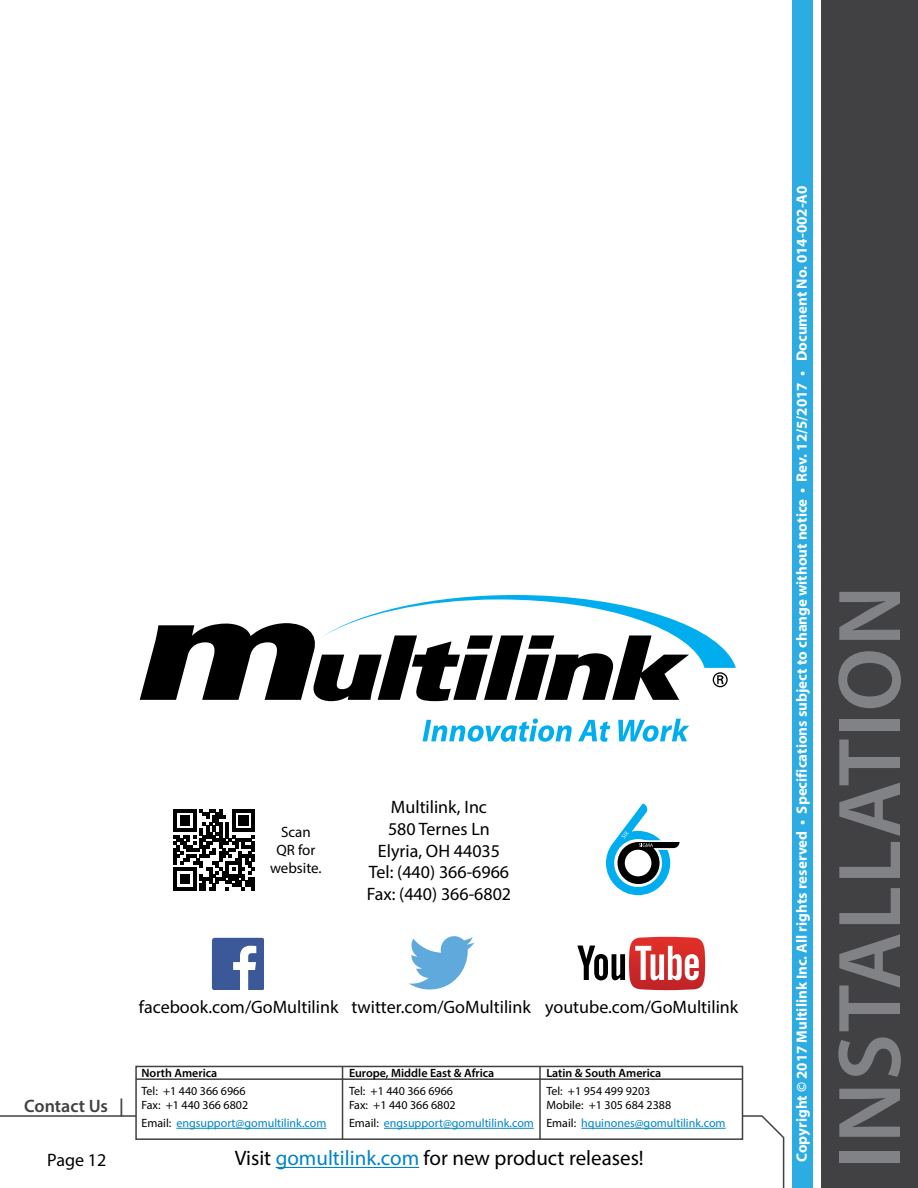
<style>
.page{position:relative;width:918px;height:1188px;background:#fff}
.page>*{position:absolute;margin:0;border:0;box-sizing:border-box;transform-origin:0 0}
.t1{font:600 90px "Myriad Pro";letter-spacing:.02em;color:#808285}
.t2{font:21px "Myriad Pro";color:#000}
.t3{font:18px/21.6px "Myriad Pro";color:#000;text-align:center}
.t4{font:600 18px "Myriad Pro";color:#414042}
.t5{font:700 15px "Myriad Pro";color:#fff}
.t6{font:15px/18px "Myriad Pro";color:#000;text-align:center}
.t7{font:12px/14.4px "Myriad Pro";color:#000}
.t8{font:12px "Myriad Pro";color:#0084c6}
.t9{font:600 12px "Myriad Pro";color:#000}
.s1{color:#000}
.s2{color:#0084c6}
</style>
<div class="page">
<svg style="left:0;top:1115px;width:785px;height:73px"></svg>
<div style="left:135px;top:1066px;width:608px;height:74px;background:#fff;border:2px solid #414042"></div>
<hr style="left:539px;top:1066px;width:2px;height:73px;background:#414042">
<hr style="left:342px;top:1066px;width:1px;height:73px;background:#414042">
<hr style="left:136px;top:1078px;width:607px;height:2px;background:#414042">
<hr style="left:176px;top:1128px;width:150px;height:1px;background:#0084c6">
<hr style="left:384px;top:1128px;width:150px;height:1px;background:#0084c6">
<hr style="left:581px;top:1128px;width:145px;height:1px;background:#0084c6">
<hr style="left:276px;top:1167px;width:143px;height:1px;background:#0084c6">
<svg style="left:140px;top:595px;width:596px;height:106px"></svg>
<svg style="left:423px;top:719px;width:149px;height:23px"></svg>
<svg style="left:578px;top:720px;width:32px;height:22px"></svg>
<svg style="left:618px;top:719px;width:71px;height:23px"></svg>
<div style="left:212px;top:938px;width:52px;height:52px;background:#3b5999;border-radius:3px"></div>
<svg style="left:233px;top:946px;width:23px;height:44px"></svg>
<svg style="left:409px;top:936px;width:65px;height:54px"></svg>
<svg style="left:577px;top:937px;width:128px;height:53px"></svg>
<svg style="left:174px;top:809px;width:81px;height:81px"></svg>
<svg style="left:606px;top:804px;width:74px;height:91px"></svg>
<div style="left:821px;top:0;width:97px;height:1188px;background:#414042"></div>
<div style="left:792px;top:0;width:21px;height:1188px;background:#2cace2"></div>
<p class="t6" style="left:270px;top:823px;width:53px">Scan<br>QR for website.</p>
<p class="t3" style="left:367px;top:796px;width:146px">Multilink, Inc<br>580 Ternes Ln<br>Elyria, OH 44035<br>Tel: (440) 366-6966<br>Fax: (440) 366-6802</p>
<p class="t3" style="left:139px;top:996px;width:601px">facebook.com/GoMultilink twitter.com/GoMultilink youtube.com/GoMultilink</p>
<p class="t4" style="left:24px;top:1095px;width:101px">Contact Us |</p>
<p class="t3" style="left:47px;top:1149px;width:61px">Page 12</p>
<p class="t9" style="left:142px;top:1065px;width:77px">North America</p>
<p class="t7" style="left:142px;top:1083px;width:108px">Tel: +1 440 366 6966<br>Fax: +1 440 366 6802</p>
<p class="t8" style="left:142px;top:1116px;width:186px"><span class="s1">Email:</span> engsupport@gomultilink.com</p>
<p class="t9" style="left:349px;top:1065px;width:147px">Europe, Middle East &amp; Africa</p>
<p class="t9" style="left:546px;top:1065px;width:117px">Latin &amp; South America</p>
<p class="t7" style="left:349px;top:1083px;width:108px">Tel: +1 440 366 6966<br>Fax: +1 440 366 6802</p>
<p class="t8" style="left:349px;top:1116px;width:186px"><span class="s1">Email:</span> engsupport@gomultilink.com</p>
<p class="t7" style="left:546px;top:1083px;width:126px">Tel: +1 954 499 9203<br>Mobile: +1 305 684 2388</p>
<p class="t8" style="left:546px;top:1116px;width:181px"><span class="s1">Email:</span> hquinones@gomultilink.com</p>
<p class="t2" style="left:235px;top:1145px;width:411px">Visit <span class="s2">gomultilink.com</span> for new product releases!</p>
<p class="t5" style="left:792px;top:361px;width:177px;rotate:-90deg">Document No. 014-002-A0</p>
<p class="t5" style="left:792px;top:1162px;width:792px;rotate:-90deg">Copyright © 2017 Multilink Inc. All rights reserved • Specifications subject to change without notice • Rev. 12/5/2017 •</p>
<h1 class="t1" style="left:813px;top:1169px;width:585px;rotate:-90deg">INSTALLATION</h1>
</div>
